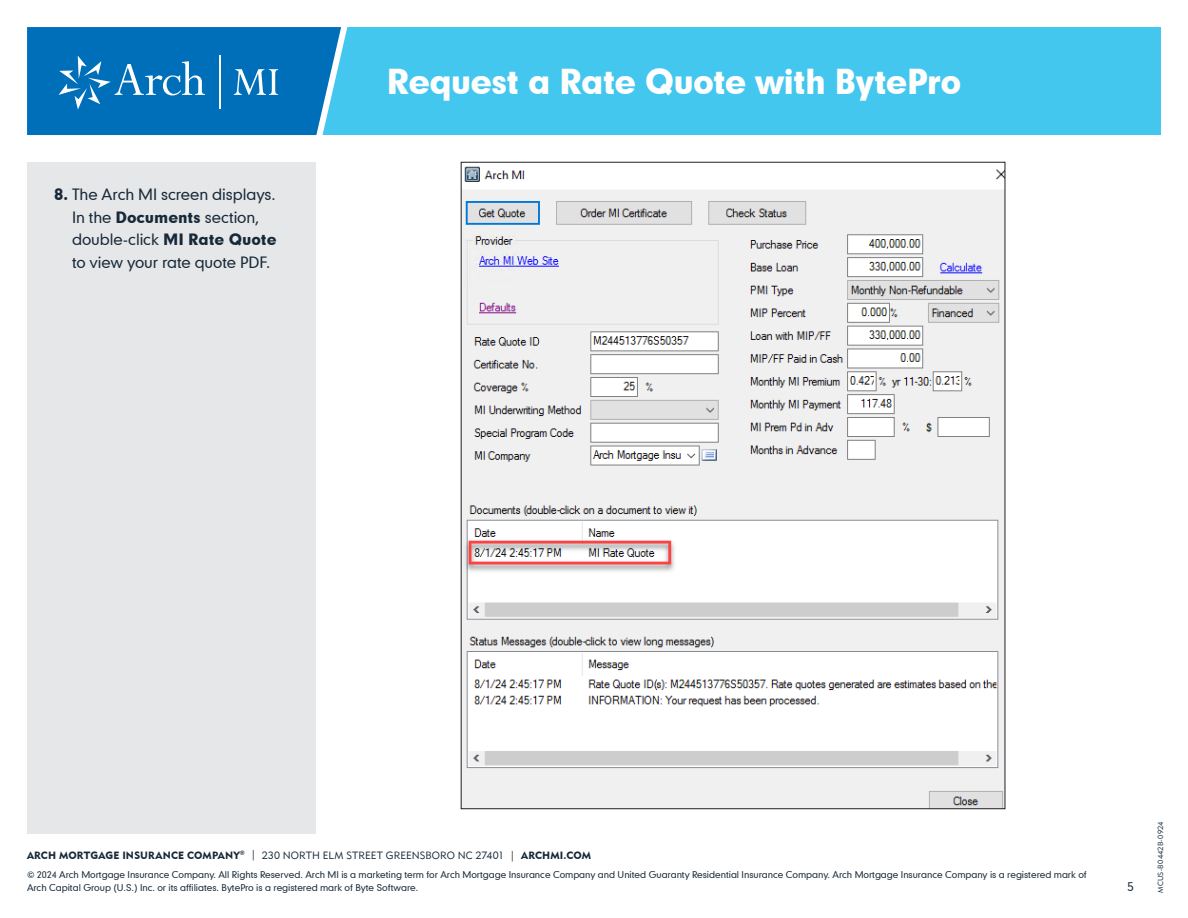
<style>
.page{position:relative;width:1188px;height:918px;background:#fff}
.page>*{position:absolute;margin:0;border:0;box-sizing:border-box;transform-origin:0 0}
.t1{font:33px "Geometric 706 BT Black B";letter-spacing:-.035em;color:#fff}
.t2{font:15px/22.5px "Geometric 706 BT Medium B";letter-spacing:-.005em;color:#172938}
.t3{font:12px "Geometric 706 BT Medium B";color:#172938}
.t4{font:10.5px "Geometric 415 BT Black A";letter-spacing:.015em;color:#172938}
.t5{font:9px/12.8px "Geometric 706 BT Medium B";letter-spacing:-.005em;color:#172938}
.t6{font:7.5px "Geometric 415 BT Lite A";letter-spacing:.015em;color:#172938}
.s1{font-family:"Geometric 706 BT Black B"}
.s2{font-family:"Geometric 415 BT Lite A"}
</style>
<div class="page">
<div style="left:288px;top:27px;width:873px;height:108px;background:#44c7ee"></div>
<svg style="left:27px;top:27px;width:321px;height:109px;background:#147cc0"></svg>
<div style="left:27px;top:162px;width:289px;height:672px;background:#e6e7e9"></div>
<img style="left:463px;top:166px;width:540px;height:641px">
<p class="t2" style="left:72px;top:183px;width:206px;text-indent:-18px"><span class="s1">8.</span> The Arch MI screen displays.<br>In the <span class="s1">Documents</span> section, double-click <span class="s1">MI Rate Quote </span>to view your rate quote PDF.</p>
<h1 class="t1" style="left:387px;top:59px;width:576px">Request a Rate Quote with BytePro</h1>
<p class="t4" style="left:27px;top:849px;width:566px">ARCH MORTGAGE INSURANCE COMPANY<sup>®</sup> <span class="s2">| 230 NORTH ELM STREET GREENSBORO NC 27401 |</span> ARCHMI.COM</p>
<p class="t5" style="left:27px;top:868px;width:1061px">© 2024 Arch Mortgage Insurance Company. All Rights Reserved. Arch MI is a marketing term for Arch Mortgage Insurance Company and United Guaranty Residential Insurance Company. Arch Mortgage Insurance Company is a registered mark of<br>Arch Capital Group (U.S.) Inc. or its affiliates. BytePro is a registered mark of Byte Software.</p>
<h3 class="t3" style="left:1127px;top:878px;width:8px">5</h3>
<p class="t6" style="left:1156px;top:893px;width:73px;rotate:-90deg">MCUS-B0442B-0924</p>
</div>
